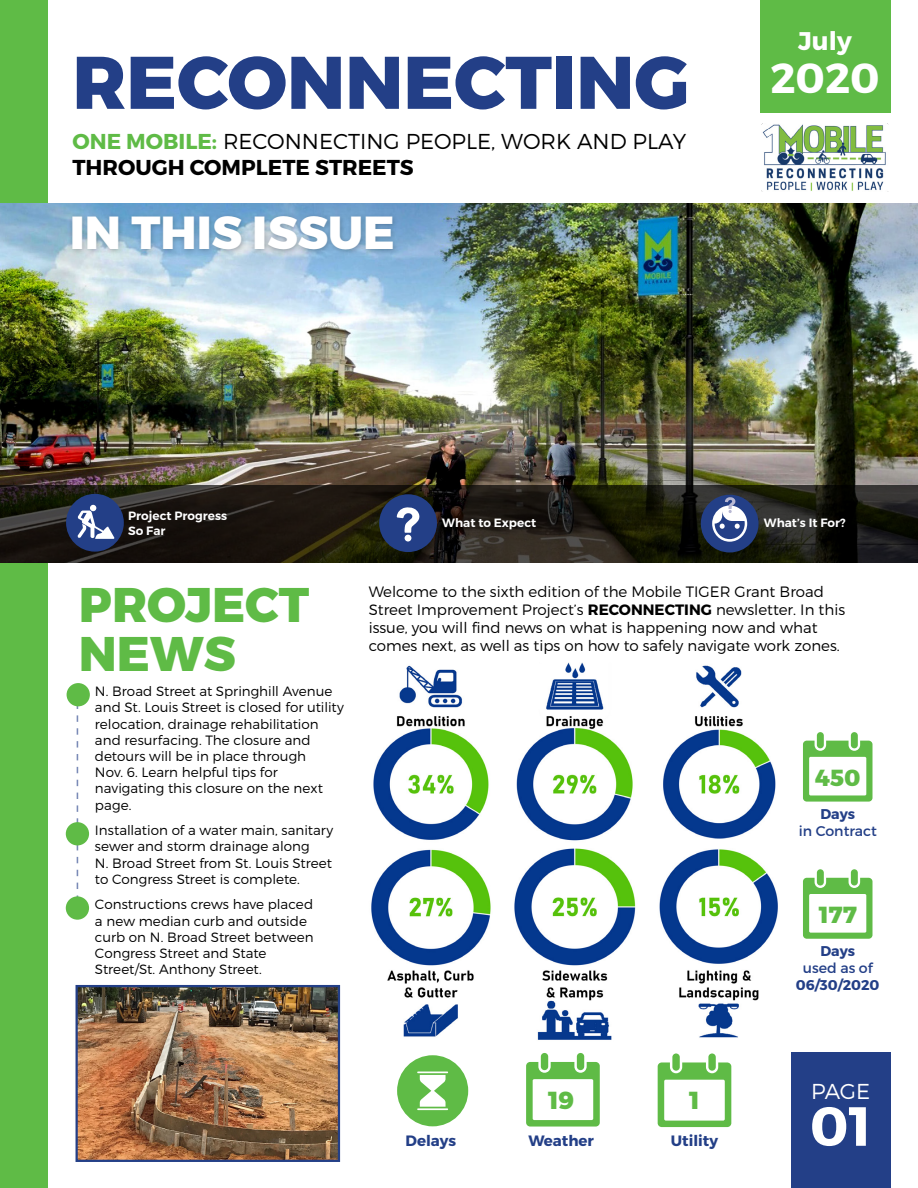
<style>
.page{position:relative;width:918px;height:1188px;background:#fff}
.page>*{position:absolute;margin:0;border:0;box-sizing:border-box;transform-origin:0 0}
.t1{font:800 74.25px "Montserrat";color:#233f87}
.t2{font:700 55.05px "Montserrat";color:#fff}
.t3{font:800 48.6px/49.1px "Montserrat";color:#5fbb46}
.t4{font:800 46.35px "Montserrat";color:#fff}
.t5{font:700 25.5px "Montserrat";color:#fff}
.t6{font:800 24.6px "Montserrat";color:#5fbb46}
.t7{font:800 23.25px "Montserrat";color:#5fbb46}
.t8{font:300 21.6px/25.8px "Montserrat";color:#000}
.t9{font:300 21.6px "Montserrat";color:#fff}
.t10{font:300 15px/18px "Montserrat";color:#000}
.t11{font:700 15px "Montserrat";color:#233f87}
.t12{font:700 14.1px "Montserrat";color:#233f87}
.t13{font:14.1px "Montserrat";color:#233f87}
.t14{font:300 13.5px/16.2px "Montserrat";color:#000}
.t15{font:600 12px/14.4px "Montserrat";color:#fff}
.s1{font-weight:700;color:#5fbb46}
.s2{font-weight:700}
</style>
<div class="page">
<div style="left:791px;top:1053px;width:99px;height:135px;background:#233f87"></div>
<div style="left:0;top:0;width:48px;height:1188px;background:#5fbb46"></div>
<img style="left:0;top:203px;width:918px;height:282px">
<div style="left:760px;top:0;width:130px;height:112px;background:#5fbb46"></div>
<img style="left:761px;top:124px;width:128px;height:67px">
<svg style="left:0;top:485px;width:918px;height:78px;background:#1e1b13"></svg>
<div style="left:68px;top:212px;width:331px;height:44px;background:#000;opacity:.25"></div>
<div style="left:66px;top:494px;width:58px;height:58px;background:#233f87;border-radius:50%"></div>
<svg style="left:77px;top:505px;width:37px;height:34px"></svg>
<div style="left:379px;top:494px;width:58px;height:58px;background:#233f87;border-radius:50%"></div>
<svg style="left:397px;top:507px;width:23px;height:26px"></svg>
<div style="left:405px;top:535px;width:6px;height:7px;background:#fff;border-radius:50%"></div>
<div style="left:701px;top:495px;width:58px;height:57px;background:#233f87;border-radius:50%"></div>
<svg style="left:712px;top:497px;width:35px;height:45px"></svg>
<img style="left:371px;top:663px;width:407px;height:377px">
<svg style="left:803px;top:732px;width:70px;height:70px"></svg>
<svg style="left:803px;top:869px;width:70px;height:70px"></svg>
<svg style="left:526px;top:1053px;width:74px;height:74px"></svg>
<svg style="left:658px;top:1053px;width:73px;height:74px"></svg>
<div style="left:397px;top:1055px;width:71px;height:71px;background:#5fbb46;border-radius:50%"></div>
<svg style="left:417px;top:1072px;width:31px;height:38px"></svg>
<svg style="left:77px;top:706px;width:1px;height:190px"></svg>
<div style="left:67px;top:683px;width:23px;height:23px;background:#5fbb46;border-radius:50%"></div>
<div style="left:66px;top:822px;width:23px;height:23px;background:#5fbb46;border-radius:50%"></div>
<div style="left:66px;top:896px;width:23px;height:24px;background:#5fbb46;border-radius:50%"></div>
<img style="left:79px;top:988px;width:258px;height:171px">
<div style="left:76px;top:985px;width:264px;height:177px;border:2px solid #233f87"></div>
<h3 class="t5" style="left:798px;top:25px;width:55px">July</h3>
<h1 class="t1" style="left:72px;top:36px;width:809px">RECONNECTING <sup>2020</sup></h1>
<h3 class="t8" style="left:72px;top:128px;width:615px"><span class="s1">ONE MOBILE:</span> RECONNECTING PEOPLE, WORK AND PLAY<br><span class="s2">THROUGH COMPLETE STREETS</span></h3>
<h3 class="t4" style="left:70px;top:204px;width:326px">IN THIS ISSUE</h3>
<p class="t15" style="left:128px;top:509px;width:100px">Project Progress<br>So Far</p>
<p class="t15" style="left:442px;top:516px;width:95px">What to Expect</p>
<p class="t15" style="left:764px;top:516px;width:83px">What’s It For?</p>
<h3 class="t3" style="left:79px;top:582px;width:232px">PROJECT<br>NEWS</h3>
<p class="t10" style="left:369px;top:582px;width:478px">Welcome to the sixth edition of the Mobile TIGER Grant Broad Street Improvement Project’s <span class="s2">RECONNECTING</span> newsletter. In this issue, you will find news on what is happening now and what comes next, as well as tips on how to safely navigate work zones.</p>
<p class="t14" style="left:95px;top:683px;width:251px">N. Broad Street at Springhill Avenue and St. Louis Street is closed for utility relocation, drainage rehabilitation and resurfacing. The closure and detours will be in place through<br>Nov. 6. Learn helpful tips for navigating this closure on the next page.</p>
<p class="t14" style="left:95px;top:822px;width:240px">Installation of a water main, sanitary sewer and storm drainage along<br>N. Broad Street from St. Louis Street to Congress Street is complete.</p>
<p class="t14" style="left:95px;top:896px;width:220px">Constructions crews have placed a new median curb and outside curb on N. Broad Street between<br>Congress Street and State<br>Street/St. Anthony Street.</p>
<h3 class="t6" style="left:548px;top:1085px;width:28px">19</h3>
<h3 class="t6" style="left:689px;top:1085px;width:12px">1</h3>
<p class="t11" style="left:406px;top:1131px;width:52px">Delays</p>
<p class="t11" style="left:529px;top:1131px;width:67px">Weather</p>
<p class="t11" style="left:671px;top:1131px;width:49px">Utility</p>
<h3 class="t7" style="left:815px;top:763px;width:47px">450</h3>
<p class="t12" style="left:820px;top:805px;width:36px">Days</p>
<p class="t13" style="left:799px;top:822px;width:80px">in Contract</p>
<h3 class="t7" style="left:819px;top:900px;width:40px">177</h3>
<p class="t12" style="left:820px;top:942px;width:36px">Days</p>
<p class="t13" style="left:803px;top:959px;width:71px">used as of</p>
<p class="t12" style="left:796px;top:976px;width:85px">06/30/2020</p>
<h3 class="t9" style="left:811px;top:1078px;width:60px">PAGE</h3>
<h2 class="t2" style="left:810px;top:1092px;width:63px">01</h2>
</div>
